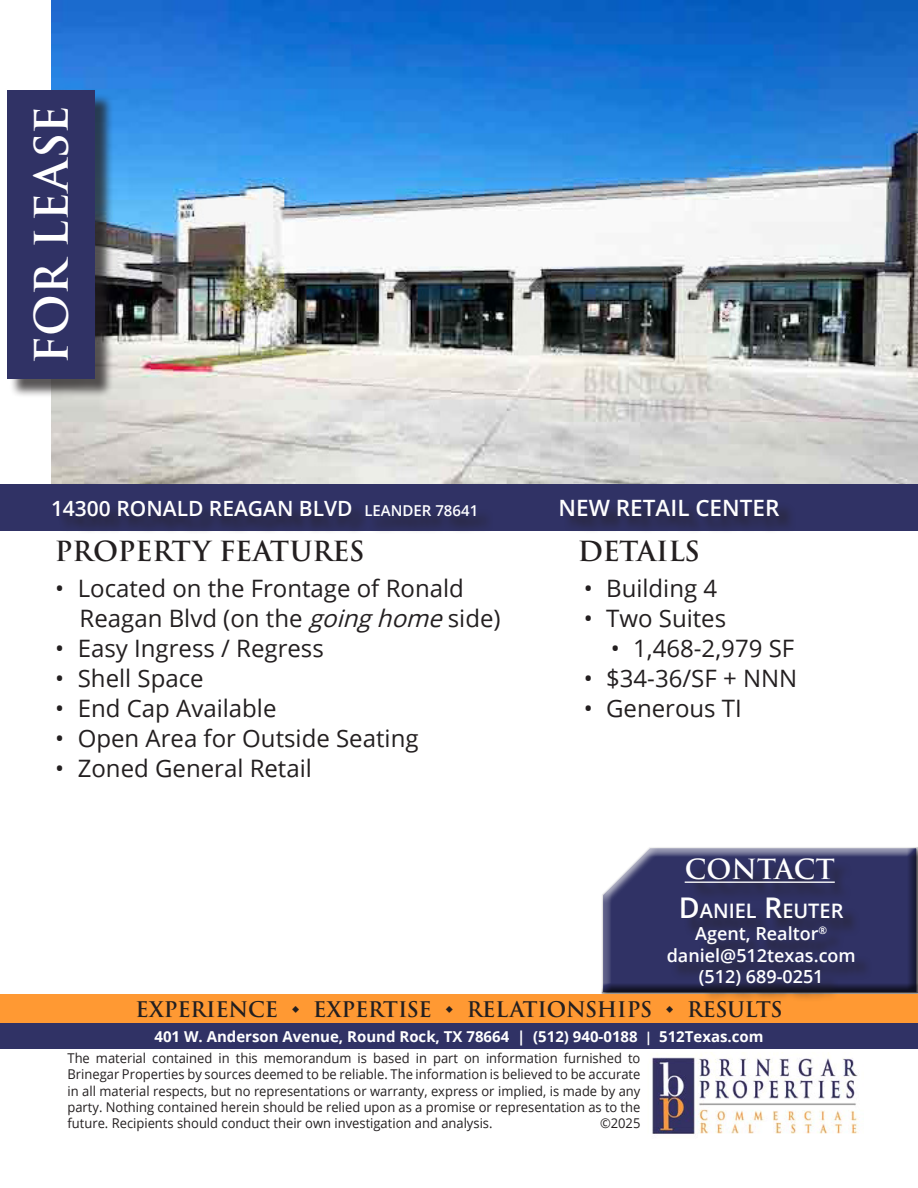
<style>
.page{position:relative;width:918px;height:1188px;background:#fff}
.page>*{position:absolute;margin:0;border:0;box-sizing:border-box;transform-origin:0 0}
.t1{font:600 45px "Trajan Pro 3";letter-spacing:-.01em;color:#fff}
.t2{font:600 27px "Trajan Pro 3";letter-spacing:-.005em;color:#231f20}
.t3{font:600 27px "Trajan Pro 3";color:#fff}
.t4{font:24px/30px "Open Sans";color:#231f20}
.t5{font:600 22.5px "Open Sans";color:#fff}
.t6{font:600 21px "Trajan Pro 3";letter-spacing:-.01em;color:#231f20}
.t7{font:600 21px "Open Sans";color:#fff}
.t8{font:600 19.95px "Open Sans";color:#fff}
.t9{font:600 18px/21.6px "Open Sans";color:#fff;text-align:center}
.t10{font:700 15px "Open Sans";color:#fff}
.t11{font:13.5px/16.2px "Open Sans";color:#231f20;text-align:justify;scale:.96 1}
.s1{font-size:15px}
.s2{font-style:italic}
.s3{font-size:28.5px}
.s4{font-size:13.5px}
</style>
<div class="page">
<div style="left:0;top:994px;width:918px;height:30px;background:#f93"></div>
<div style="left:0;top:1024px;width:918px;height:25px;background:#303265"></div>
<img style="left:652px;top:1055px;width:207px;height:79px">
<div style="left:599px;top:847px;width:319px;height:147px;background:#231f20;opacity:.75"></div>
<div style="left:670px;top:900px;width:203px;height:104px;background:#231f20;opacity:.75"></div>
<div style="left:688px;top:861px;width:165px;height:41px;background:#2e2f5d"></div>
<hr style="left:685px;top:882px;width:150px;height:1px;background:#fff">
<img style="left:51px;top:0;width:867px;height:484px">
<div style="left:0;top:484px;width:918px;height:47px;background:#303265"></div>
<div style="left:563px;top:502px;width:234px;height:32px;background:#231f20;opacity:.75"></div>
<div style="left:9px;top:93px;width:105px;height:305px;background:#231f20;opacity:.75"></div>
<div style="left:7px;top:91px;width:88px;height:288px;background:#303265"></div>
<div style="left:56px;top:503px;width:438px;height:32px;background:#231f20;opacity:.75"></div>
<p class="t1" style="left:19px;top:364px;width:260px;rotate:-90deg">FOR LEASE</p>
<p class="t7" style="left:51px;top:494px;width:429px">14300 RONALD REAGAN BLVD <span class="s1">LEANDER 78641</span></p>
<p class="t5" style="left:559px;top:492px;width:222px">NEW RETAIL CENTER</p>
<p class="t2" style="left:55px;top:532px;width:311px">PROPERTY FEATURES</p>
<p class="t2" style="left:578px;top:532px;width:124px">DETAILS</p>
<p class="t4" style="left:80px;top:573px;width:423px;text-indent:-24px">• Located on the Frontage of Ronald<br>Reagan Blvd (on the <span class="s2">goinghome</span>side)</p>
<p class="t4" style="left:55px;top:633px;width:270px">• Easy Ingress / Regress</p>
<p class="t4" style="left:55px;top:663px;width:150px">• Shell Space</p>
<p class="t4" style="left:55px;top:693px;width:223px">• End Cap Available</p>
<p class="t4" style="left:55px;top:723px;width:365px">• Open Area for Outside Seating</p>
<p class="t4" style="left:55px;top:753px;width:258px">• Zoned General Retail</p>
<p class="t4" style="left:584px;top:573px;width:135px">• Building 4</p>
<p class="t4" style="left:584px;top:603px;width:144px">• Two Suites</p>
<p class="t4" style="left:611px;top:633px;width:185px">• 1,468-2,979 SF</p>
<p class="t4" style="left:584px;top:663px;width:215px">• $34-36/SF + NNN</p>
<p class="t4" style="left:584px;top:693px;width:160px">• Generous TI</p>
<h2 class="t3" style="left:685px;top:850px;width:152px">CONTACT</h2>
<h3 class="t8" style="left:679px;top:897px;width:164px"><span class="s3">D</span>ANIEL <span class="s3">R</span>EUTER</h3>
<h3 class="t9" style="left:667px;top:922px;width:191px">Agent, Realtor<sup>® </sup>daniel@512texas.com (512) 689-0251</h3>
<h3 class="t6" style="left:136px;top:994px;width:648px">EXPERIENCE ◆ EXPERTISE ◆ RELATIONSHIPS ◆ RESULTS</h3>
<p class="t11" style="left:68px;top:1050px;width:598px">The material contained in this memorandum is based in part on information furnished to Brinegar Properties by sources deemed to be reliable. The information is believed to be accurate in all material respects, but no representations or warranty, express or implied, is made by any party. Nothing contained herein should be relied upon as a promise or representation as to the future. Recipients should conduct their own investigation and analysis.</p>
<p class="t10" style="left:154px;top:1026px;width:611px">401 W. Anderson Avenue, Round Rock, TX 78664 | (512) 940-0188 <span class="s4">|</span> 512Texas.com</p>
<p class="t11" style="left:600px;top:1115px;width:44px">©2025</p>
</div>
